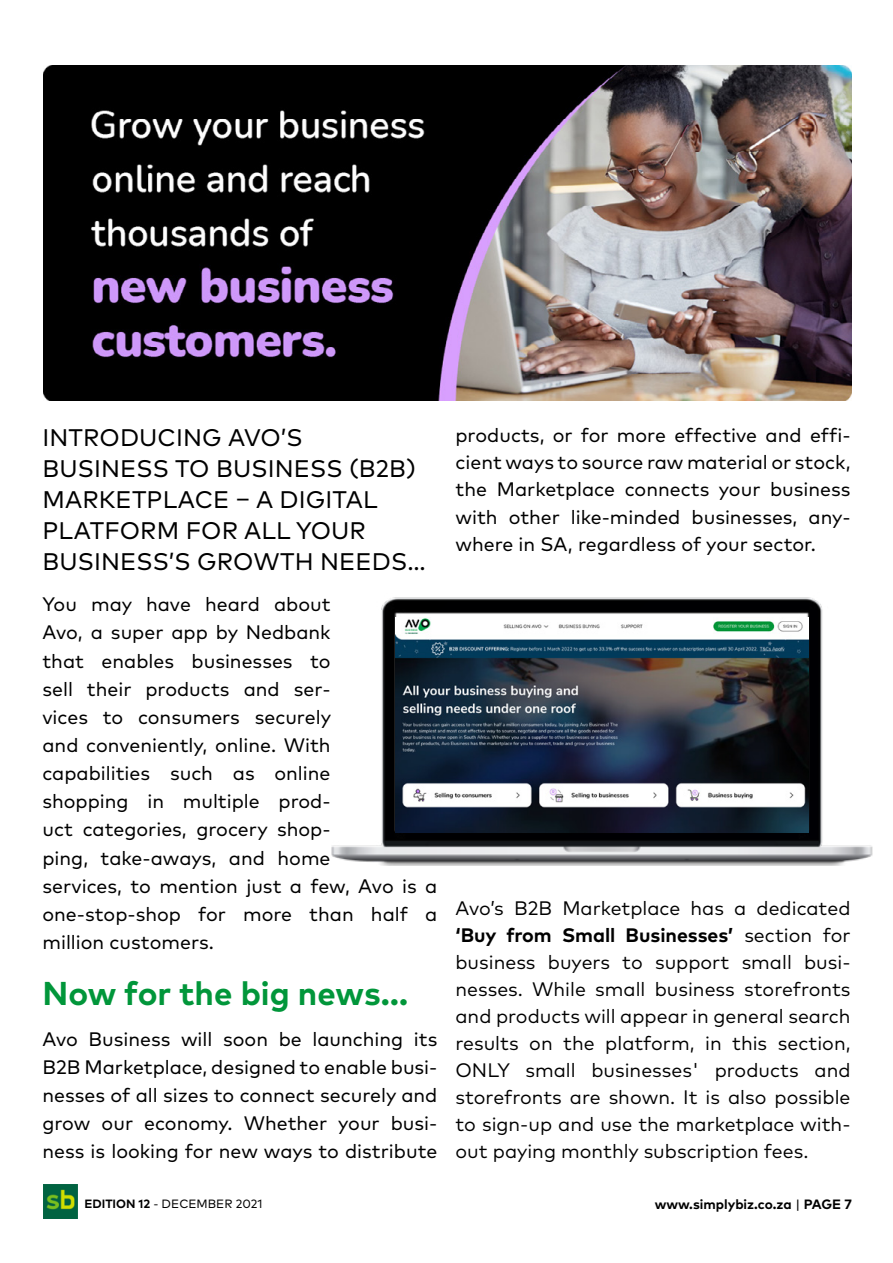
<style>
.page{position:relative;width:893px;height:1263px;background:#fff}
.page>*{position:absolute;margin:0;border:0;box-sizing:border-box;transform-origin:0 0}
.t1{font:700 33px "Mark Pro";color:#01963a}
.t2{font:24px/31.2px "Mark Pro";letter-spacing:.005em;color:#000}
.t3{font:19.5px/28.2px "Mark Pro";color:#000;text-align:justify}
.t4{font:19.5px/27.2px "Mark Pro";color:#000;text-align:justify}
.t5{font:700 13.5px "Mark Pro";color:#000}
.t6{font:12px "Mark Pro";color:#000}
.s1{font-weight:700}
.s2{font-weight:400}
</style>
<div class="page">
<img style="left:44px;top:1185px;width:34px;height:34px">
<img style="left:44px;top:65px;width:808px;height:335px">
<img style="left:332px;top:597px;width:541px;height:268px">
<img style="left:395px;top:618px;width:413px;height:215px">
<p class="t2" style="left:43px;top:420px;width:385px">INTRODUCING AVO’S<br>BUSINESS TO BUSINESS (B2B)<br>MARKETPLACE – A DIGITAL<br>PLATFORM FOR ALL YOUR<br>BUSINESS’S GROWTH NEEDS…</p>
<p class="t3" style="left:42px;top:589px;width:397px;text-align:left">You may have heard about<br>Avo, a super app by Nedbank<br>that enables businesses to<br>sell their products and ser-<br>vices to consumers securely<br>and conveniently, online. With capabilities such as online<br>shopping in multiple prod-<br>uct categories, grocery shop-<br>ping, take-aways, and home<br>services, to mention just a few, Avo is a one-stop-shop for more than half a million customers.</p>
<h1 class="t1" style="left:42px;top:968px;width:367px">Now for the big news…</h1>
<p class="t3" style="left:42px;top:1023px;width:396px">Avo Business will soon be launching its B2B Marketplace, designed to enable busi&shy;nesses of all sizes to connect securely and grow our economy. Whether your busi&shy;ness is looking for new ways to distribute</p>
<p class="t3" style="left:455px;top:420px;width:396px;line-height:27.2px">products, or for more effective and effi&shy;cient ways to source raw material or stock, the Marketplace connects your business with other like-minded businesses, any&shy;where in SA, regardless of your sector.</p>
<p class="t4" style="left:455px;top:892px;width:397px">Avo’s B2B Marketplace has a dedicated <span class="s1">‘Buy from Small Businesses’</span> section for business buyers to support small busi&shy;nesses. While small business storefronts and products will appear in general search results on the platform, in this section, ONLY small businesses' products and storefronts are shown. It is also possible to sign-up and use the marketplace with&shy;out paying monthly subscription fees.</p>
<p class="t6" style="left:84px;top:1194px;width:180px"><span class="s1">EDITION 12</span> - DECEMBER 2021</p>
<p class="t5" style="left:655px;top:1194px;width:199px">www.simplybiz.co.za <span class="s2">|</span> PAGE 7</p>
</div>
